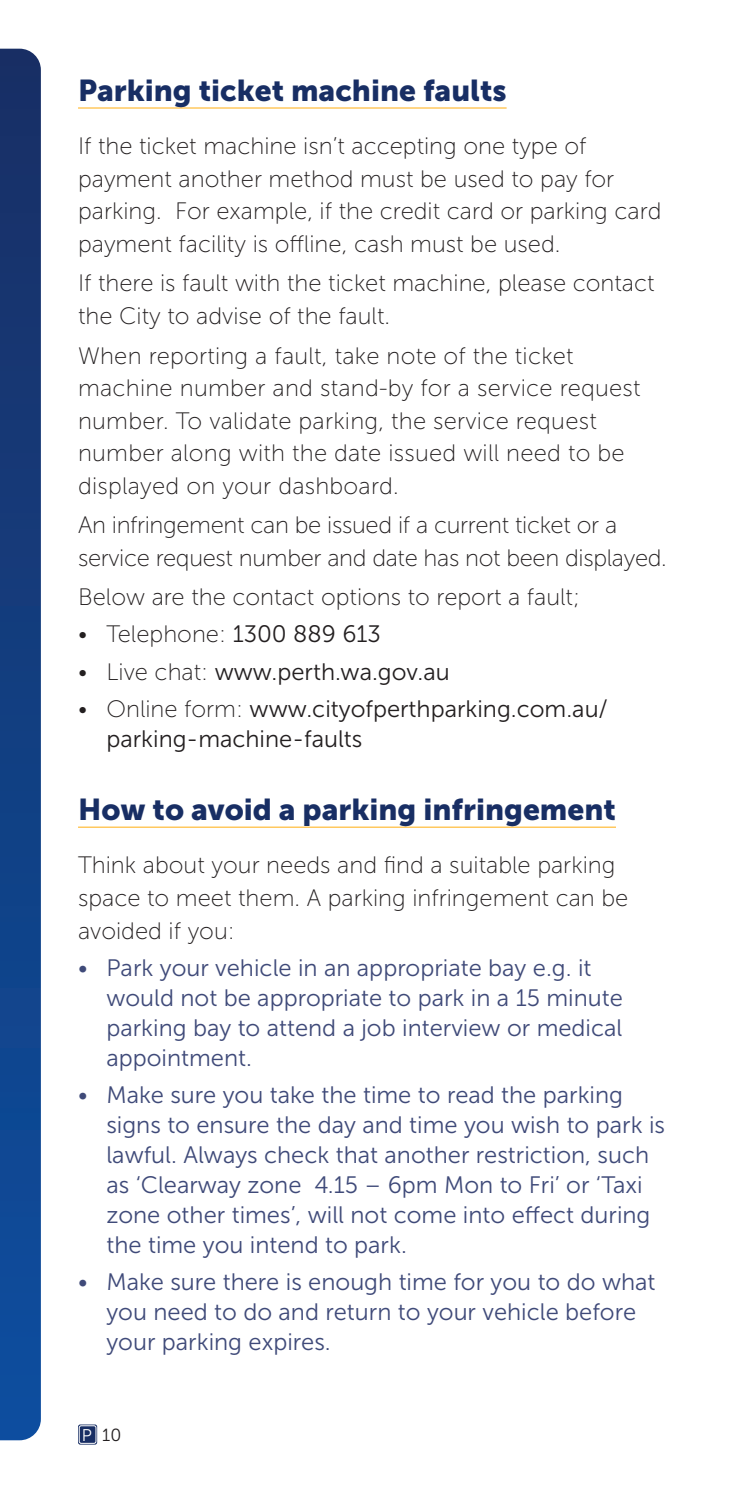
<style>
.page{position:relative;width:745px;height:1489px;background:#fff}
.page>*{position:absolute;margin:0;border:0;box-sizing:border-box;transform-origin:0 0}
.Head{font:30px "Museo Sans 900";color:#182e64}
.Body_copy{font:23.75px/32.5px "Museo Sans 100";color:#231f20}
.t1{font:23.75px/30px "Museo Sans 300";color:#3f4a79}
.t2{font:23.75px/30px "Museo Sans 300";color:#231f20}
.t3{font:17.5px "Museo Sans 300";color:#231f20}
.s1{font-family:"Museo Sans 300"}
.s2{font-family:"Museo Sans 100"}
.s3{font-size:17px;color:#fff}
</style>
<div class="page">
<hr style="left:78px;top:107px;width:428px;height:2px;background:#ffbe3f">
<hr style="left:78px;top:826px;width:537px;height:1px;background:#ffbe3f">
<div style="left:78px;top:1424px;width:19px;height:20px;background:#182e64;border-radius:2px"></div>
<div style="left:79px;top:1425px;width:17px;height:18px;border:1px solid #fff;border-radius:2px"></div>
<svg style="left:0;top:49px;width:41px;height:1391px;background:#133f82"></svg>
<p class="Head" style="left:78px;top:73px;width:430px">Parking ticket machine faults</p>
<p class="Body_copy" style="left:78px;top:130px;width:584px">If the ticket machine isn’t accepting one type of payment another method must be used to pay for parking. For example, if the credit card or parking card payment facility is offline, cash must be used.</p>
<p class="Body_copy" style="left:78px;top:267px;width:577px">If there is fault with the ticket machine, please contact the City to advise of the fault.</p>
<p class="Body_copy" style="left:78px;top:339px;width:563px">When reporting a fault, take note of the ticket machine number and stand-by for a service request number. To validate parking, the service request number along with the date issued will need to be displayed on your dashboard.</p>
<p class="Body_copy" style="left:78px;top:509px;width:590px">An infringement can be issued if a current ticket or a service request number and date has not been displayed.</p>
<p class="Body_copy" style="left:78px;top:581px;width:503px">Below are the contact options to report a fault;</p>
<p class="Body_copy" style="left:78px;top:618px;width:304px">• Telephone: <span class="s1">1300 889 613</span></p>
<p class="t2" style="left:78px;top:656px;width:373px"><span class="s2">• Live chat:</span> www.perth.wa.gov.au</p>
<p class="t2" style="left:106px;top:693px;width:502px;text-indent:-28px"><span class="s2">• Online form:</span> www.cityofperthparking.com.au/ parking-machine-faults</p>
<p class="Head" style="left:78px;top:792px;width:539px">How to avoid a parking infringement</p>
<p class="Body_copy" style="left:78px;top:849px;width:551px">Think about your needs and find a suitable parking space to meet them. A parking infringement can be avoided if you:</p>
<p class="t1" style="left:106px;top:952px;width:517px;text-indent:-28px">• Park your vehicle in an appropriate bay e.g. it would not be appropriate to park in a 15 minute parking bay to attend a job interview or medical appointment.</p>
<p class="t1" style="left:106px;top:1079px;width:559px;text-indent:-28px">• Make sure you take the time to read the parking signs to ensure the day and time you wish to park is lawful. Always check that another restriction, such as ‘Clearway zone 4.15 – 6pm Mon to Fri’ or ‘Taxi zone other times’, will not come into effect during the time you intend to park.</p>
<p class="t1" style="left:106px;top:1266px;width:550px;text-indent:-28px">• Make sure there is enough time for you to do what you need to do and return to your vehicle before your parking expires.</p>
<p class="t3" style="left:82px;top:1425px;width:41px"><span class="s3">P</span> 10</p>
</div>
